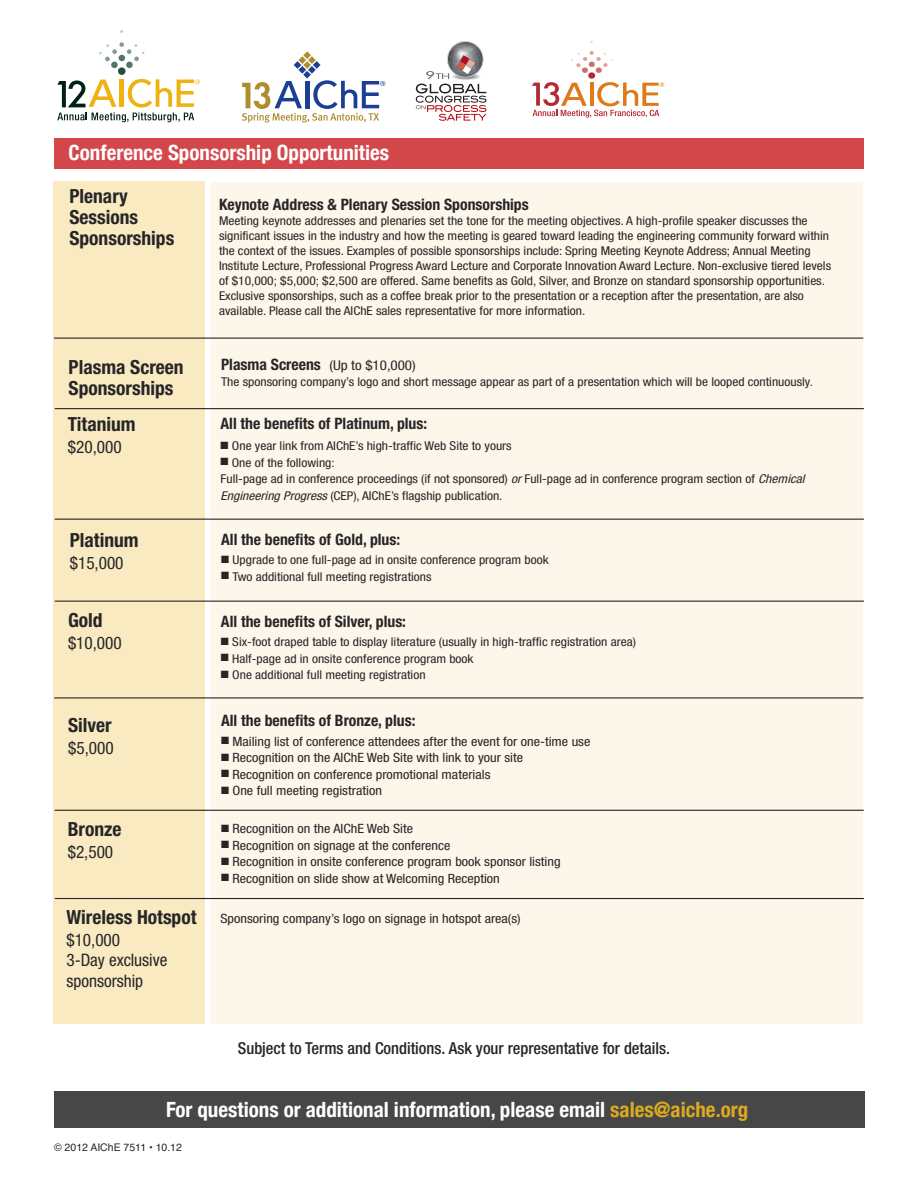
<style>
.page{position:relative;width:918px;height:1188px;background:#fff}
.page>*{position:absolute;margin:0;border:0;box-sizing:border-box;transform-origin:0 0}
.t1{font:700 condensed 21px "Helvetica Neue";color:#fff}
.t2{font:700 condensed 19.5px/21px "Helvetica Neue";color:#272627}
.t3{font:condensed 17.25px/20.7px "Helvetica Neue";color:#272627}
.t4{font:500 condensed 16.5px "Helvetica Neue";color:#272627}
.t5{font:700 condensed 15.75px "Helvetica Neue";color:#272627}
.t6{font:condensed 12.9px "Helvetica Neue";color:#272627;scale:1.11 1}
.t7{font:condensed 12.15px/15px "Helvetica Neue";color:#272627;scale:1.11 1}
.t8{font:10.5px "Helvetica";color:#272627}
.s1{font-weight:400;font-size:13.5px}
.s2{font-style:italic}
.s3{color:#dbaa1e}
</style>
<div class="page">
<div style="left:211px;top:182px;width:652px;height:841px;background:#fdf7eb"></div>
<div style="left:53px;top:181px;width:152px;height:843px;background:#f9eac2"></div>
<div style="left:54px;top:139px;width:810px;height:30px;background:#d3474b"></div>
<hr style="left:54px;top:338px;width:809px;height:1px;background:#272627">
<hr style="left:55px;top:408px;width:809px;height:1px;background:#272627">
<hr style="left:55px;top:519px;width:809px;height:1px;background:#272627">
<hr style="left:55px;top:601px;width:809px;height:1px;background:#272627">
<hr style="left:54px;top:697px;width:809px;height:1px;background:#272627">
<hr style="left:55px;top:810px;width:809px;height:1px;background:#272627">
<hr style="left:55px;top:898px;width:809px;height:1px;background:#272627">
<div style="left:54px;top:1091px;width:810px;height:37px;background:#484747"></div>
<svg style="left:242px;top:51px;width:143px;height:72px"></svg>
<div style="left:588px;top:72px;width:7px;height:7px;background:#b32a33;border-radius:50%"></div>
<svg style="left:571px;top:51px;width:42px;height:22px"></svg>
<svg style="left:532px;top:82px;width:132px;height:36px"></svg>
<svg style="left:416px;top:41px;width:71px;height:80px"></svg>
<div style="left:118px;top:67px;width:8px;height:8px;background:#224e3f;border-radius:50%"></div>
<div style="left:111px;top:62px;width:7px;height:6px;background:#507465;border-radius:50%"></div>
<div style="left:126px;top:62px;width:7px;height:6px;background:#507465;border-radius:50%"></div>
<svg style="left:99px;top:42px;width:45px;height:19px"></svg>
<svg style="left:57px;top:79px;width:143px;height:43px"></svg>
<h1 class="t1" style="left:69px;top:140px;width:322px">Conference Sponsorship Opportunities</h1>
<h2 class="t2" style="left:69px;top:187px;width:106px">Plenary<br>Sessions<br>Sponsorships</h2>
<p class="t5" style="left:219px;top:199px;width:311px">Keynote Address &amp; Plenary Session Sponsorships</p>
<p class="t7" style="left:219px;top:214px;width:553px">Meeting keynote addresses and plenaries set the tone for the meeting objectives. A high-profile speaker discusses the significant issues in the industry and how the meeting is geared toward leading the engineering community forward within the context of the issues. Examples of possible sponsorships include: Spring Meeting Keynote Address; Annual Meeting Institute Lecture, Professional Progress Award Lecture and Corporate Innovation Award Lecture. Non-exclusive tiered levels of $10,000; $5,000; $2,500 are offered. Same benefits as Gold, Silver, and Bronze on standard sponsorship opportunities.<br>Exclusive sponsorships, such as a coffee break prior to the presentation or a reception after the presentation, are also available. Please call the AIChE sales representative for more information.</p>
<h2 class="t2" style="left:69px;top:358px;width:116px">Plasma Screen<br>Sponsorships</h2>
<p class="t5" style="left:221px;top:359px;width:196px">Plasma Screens <span class="s1">(Up to $10,000)</span></p>
<p class="t7" style="left:221px;top:375px;width:535px">The sponsoring company’s logo and short message appear as part of a presentation which will be looped continuously.</p>
<h2 class="t2" style="left:68px;top:416px;width:69px">Titanium</h2>
<h3 class="t3" style="left:68px;top:438px;width:55px">$20,000</h3>
<h2 class="t2" style="left:70px;top:531px;width:70px">Platinum</h2>
<h3 class="t3" style="left:70px;top:554px;width:55px">$15,000</h3>
<h2 class="t2" style="left:68px;top:611px;width:36px">Gold</h2>
<h3 class="t3" style="left:68px;top:634px;width:55px">$10,000</h3>
<h2 class="t2" style="left:68px;top:716px;width:45px">Silver</h2>
<h3 class="t3" style="left:68px;top:739px;width:47px">$5,000</h3>
<h2 class="t2" style="left:68px;top:821px;width:55px">Bronze</h2>
<h3 class="t3" style="left:68px;top:843px;width:47px">$2,500</h3>
<h2 class="t2" style="left:66px;top:908px;width:132px">Wireless Hotspot</h2>
<h3 class="t3" style="left:66px;top:931px;width:103px">$10,000<br>3-Day exclusive sponsorship</h3>
<p class="t5" style="left:221px;top:418px;width:208px">All the benefits of Platinum, plus:</p>
<p class="t7" style="left:221px;top:439px;width:264px">■ One year link from AIChE’s high-traffic Web Site to yours</p>
<p class="t7" style="left:221px;top:455px;width:528px;line-height:16.5px">■ One of the following:<br>Full-page ad in conference proceedings (if not sponsored) <span class="s2">or</span> Full-page ad in conference program section of <span class="s2">Chemical<br>Engineering Progress</span> (CEP), AIChE’s flagship publication.</p>
<p class="t5" style="left:221px;top:533px;width:181px">All the benefits of Gold, plus:</p>
<p class="t7" style="left:221px;top:553px;width:297px">■ Upgrade to one full-page ad in onsite conference program book</p>
<p class="t7" style="left:221px;top:570px;width:191px">■ Two additional full meeting registrations</p>
<p class="t5" style="left:221px;top:616px;width:187px">All the benefits of Silver, plus:</p>
<p class="t7" style="left:221px;top:635px;width:375px">■ Six-foot draped table to display literature (usually in high-traffic registration area)</p>
<p class="t7" style="left:221px;top:652px;width:229px">■ Half-page ad in onsite conference program book</p>
<p class="t7" style="left:221px;top:668px;width:186px">■ One additional full meeting registration</p>
<p class="t5" style="left:221px;top:715px;width:196px">All the benefits of Bronze, plus:</p>
<p class="t6" style="left:221px;top:736px;width:334px">■ Mailing list of conference attendees after the event for one-time use</p>
<p class="t6" style="left:221px;top:753px;width:274px">■ Recognition on the AIChE Web Site with link to your site</p>
<p class="t6" style="left:221px;top:769px;width:244px">■ Recognition on conference promotional materials</p>
<p class="t6" style="left:221px;top:786px;width:146px">■ One full meeting registration</p>
<p class="t6" style="left:221px;top:824px;width:175px">■ Recognition on the AIChE Web Site</p>
<p class="t6" style="left:221px;top:840px;width:208px">■ Recognition on signage at the conference</p>
<p class="t6" style="left:221px;top:857px;width:307px">■ Recognition in onsite conference program book sponsor listing</p>
<p class="t6" style="left:221px;top:873px;width:253px">■ Recognition on slide show at Welcoming Reception</p>
<p class="t6" style="left:221px;top:914px;width:272px">Sponsoring company’s logo on signage in hotspot area(s)</p>
<h3 class="t4" style="left:238px;top:1042px;width:434px">Subject to Terms and Conditions. Ask your representative for details.</h3>
<h1 class="t1" style="left:166px;top:1097px;width:584px">For questions or additional information, please email <span class="s3">sales@aiche.org</span></h1>
<p class="t8" style="left:54px;top:1143px;width:129px">© 2012 AIChE 7511 • 10.12</p>
</div>
